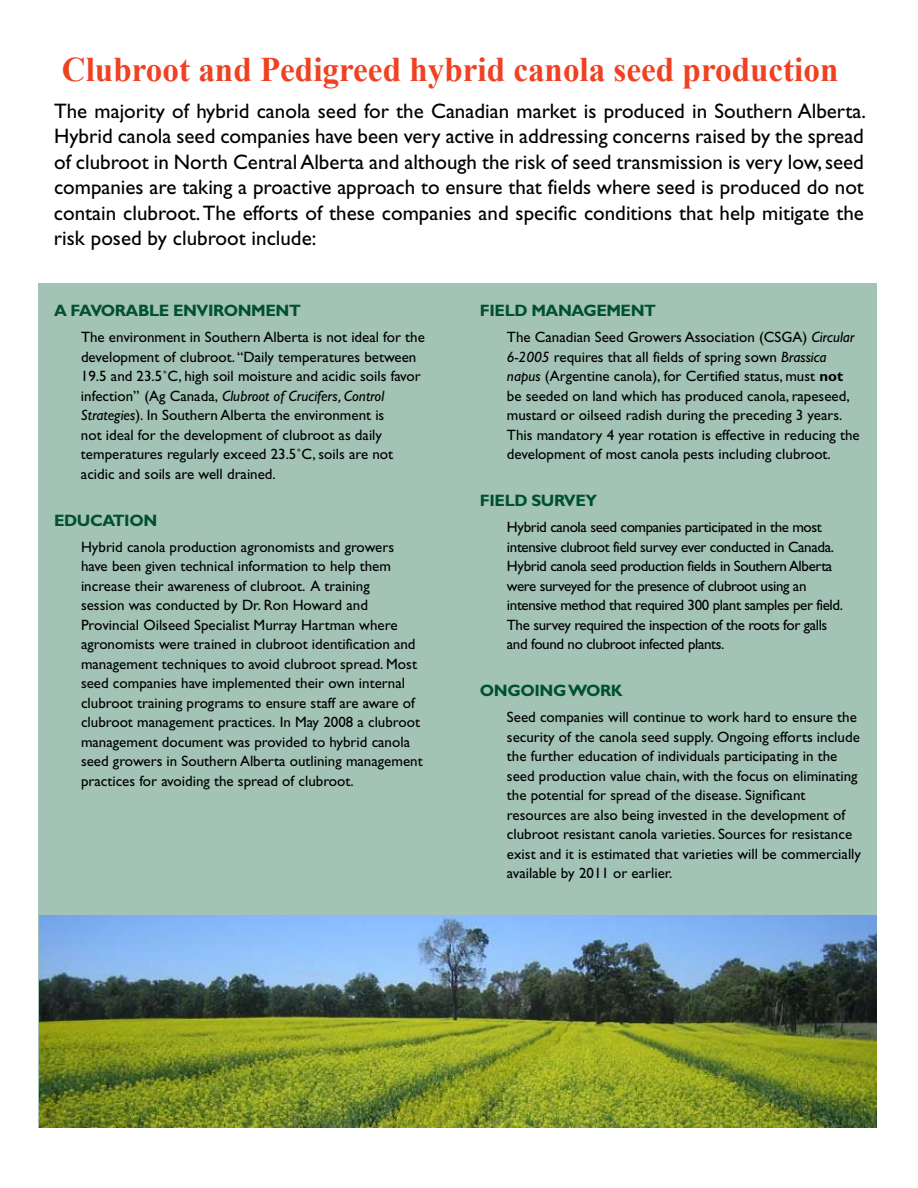
<style>
.page{position:relative;width:918px;height:1188px;background:#fff}
.page>*{position:absolute;margin:0;border:0;box-sizing:border-box;transform-origin:0 0}
.t1{font:700 34.5px "Times New Roman";color:#ef4223;scale:.96 1}
.t2{font:21px/25.5px "Gill Sans";color:#000;text-align:justify}
.t3{font:700 16.5px "Gill Sans";letter-spacing:-.025em;color:#00512f}
.t4{font:15px/19.5px "Gill Sans";color:#000}
.t5{font:15px/19.5px "Gill Sans";letter-spacing:-.025em;color:#000}
.s1{font-style:italic}
.s2{font-weight:700}
</style>
<div class="page">
<div style="left:39px;top:283px;width:838px;height:844px;background:#a3c3b6"></div>
<img style="left:39px;top:915px;width:837px;height:212px">
<h1 class="t1" style="left:62px;top:50px;width:810px">Clubroot and Pedigreed hybrid canola seed production</h1>
<p class="t2" style="left:54px;top:98px;width:814px">The majority of hybrid canola seed for the Canadian market is produced in Southern Alberta.<br>Hybrid canola seed companies have been very active in addressing concerns raised by the spread of clubroot in North CentralAlberta and although the risk of seed transmission is very low,seed companies are taking a proactive approach to ensure that fields where seed is produced do not contain clubroot. The efforts of these companies and specific conditions that help mitigate the risk posed by clubroot include:</p>
<p class="t3" style="left:54px;top:301px;width:248px">A FAVORABLE ENVIRONMENT</p>
<p class="t4" style="left:81px;top:328px;width:346px">The environment in Southern Alberta is not ideal for the development of clubroot. “Daily temperatures between 19.5 and 23.5˚C, high soil moisture and acidic soils favor infection” (Ag Canada, <span class="s1">Clubroot of Crucifers, Control Strategies</span>). In Southern Alberta the environment is<br>not ideal for the development of clubroot as daily temperatures regularly exceed 23.5˚C, soils are not acidic and soils are well drained.</p>
<p class="t3" style="left:54px;top:510px;width:105px">EDUCATION</p>
<p class="t4" style="left:81px;top:537px;width:343px">Hybrid canola production agronomists and growers have been given technical information to help them increase their awareness of clubroot. A training<br>session was conducted by Dr. Ron Howard and Provincial Oilseed Specialist Murray Hartman where agronomists were trained in clubroot identification and management techniques to avoid clubroot spread. Most seed companies have implemented their own internal clubroot training programs to ensure staff are aware of clubroot management practices. In May 2008 a clubroot management document was provided to hybrid canola seed growers in Southern Alberta outlining management practices for avoiding the spread of clubroot.</p>
<p class="t3" style="left:480px;top:301px;width:178px">FIELD MANAGEMENT</p>
<p class="t4" style="left:507px;top:328px;width:354px">The Canadian Seed Growers Association (CSGA) <span class="s1">Circular 6-2005</span> requires that all fields of spring sown <span class="s1">Brassica napus</span> (Argentine canola), for Certified status, must <span class="s2">NOT </span>be seeded on land which has produced canola, rapeseed, mustard or oilseed radish during the preceding 3 years.<br>This mandatory 4 year rotation is effective in reducing the development of most canola pests including clubroot.</p>
<p class="t3" style="left:480px;top:491px;width:119px">FIELD SURVEY</p>
<p class="t5" style="left:507px;top:518px;width:337px">Hybrid canola seed companies participated in the most intensive clubroot field survey ever conducted in Canada.<br>Hybrid canola seed production fields in Southern Alberta were surveyed for the presence of clubroot using an intensive method that required 300 plant samples per field.<br>The survey required the inspection of the roots for galls and found no clubroot infected plants.</p>
<p class="t3" style="left:480px;top:681px;width:144px">ONGOING WORK</p>
<p class="t4" style="left:507px;top:708px;width:356px">Seed companies will continue to work hard to ensure the security of the canola seed supply. Ongoing efforts include the further education of individuals participating in the seed production value chain, with the focus on eliminating the potential for spread of the disease. Significant resources are also being invested in the development of clubroot resistant canola varieties. Sources for resistance exist and it is estimated that varieties will be commercially available by 2011 or earlier.</p>
</div>
